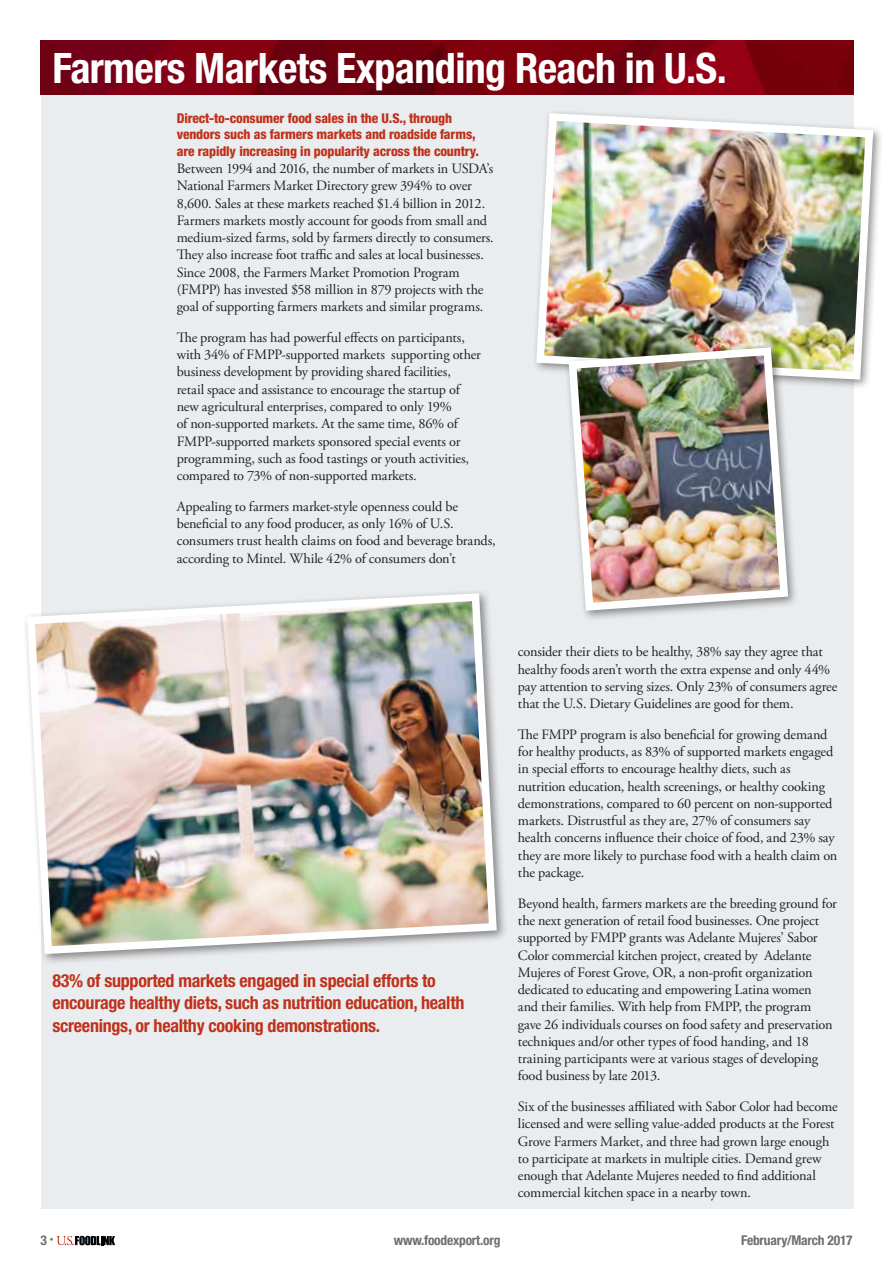
<style>
.page{position:relative;width:894px;height:1263px;background:#fff}
.page>*{position:absolute;margin:0;border:0;box-sizing:border-box;transform-origin:0 0}
.t1{font:700 condensed 42px "Helvetica Neue LT Std";letter-spacing:-.015em;color:#fff}
.t2{font:700 condensed 18px/22.5px "Helvetica Neue LT Std";letter-spacing:-.015em;color:#bf311a}
.t3{font:14.25px/17.2px "Adobe Garamond Pro";letter-spacing:-.01em;color:#231f20}
.t4{font:800 condensed 13.5px/16.5px "Helvetica Neue LT Std";letter-spacing:-.01em;color:#bf311a}
.t5{font:700 condensed 13.5px "Helvetica Neue LT Std";letter-spacing:-.015em;color:#6d6e71}
</style>
<div class="page">
<div style="left:40px;top:40px;width:813px;height:1169px;background:#eaedef"></div>
<img style="left:41px;top:40px;width:812px;height:54px">
<svg style="left:56px;top:1235px;width:59px;height:10px"></svg>
<div style="left:531px;top:109px;width:352px;height:281px;background:#231f20;opacity:.5"></div>
<img style="left:532px;top:109px;width:344px;height:274px">
<div style="left:564px;top:343px;width:234px;height:278px;background:#231f20;opacity:.5"></div>
<img style="left:564px;top:343px;width:228px;height:272px">
<div style="left:23px;top:589px;width:484px;height:376px;background:#231f20;opacity:.5"></div>
<img style="left:23px;top:589px;width:477px;height:369px">
<h1 class="t1" style="left:52px;top:42px;width:675px">Farmers Markets Expanding Reach in U.S.</h1>
<p class="t4" style="left:177px;top:109px;width:303px">Direct-to-consumer food sales in the U.S., through vendors such as farmers markets and roadside farms, are rapidly increasing in popularity across the country.</p>
<p class="t3" style="left:177px;top:160px;width:318px">Between 1994 and 2016, the number of markets in USDA’s National Farmers Market Directory grew 394% to over 8,600. Sales at these markets reached $1.4 billion in 2012.<br>Farmers markets mostly account for goods from small and medium-sized farms, sold by farmers directly to consumers.<br>They also increase foot traffic and sales at local businesses.<br>Since 2008, the Farmers Market Promotion Program (FMPP) has invested $58 million in 879 projects with the goal of supporting farmers markets and similar programs.</p>
<p class="t3" style="left:177px;top:329px;width:305px">The program has had powerful effects on participants, with 34% of FMPP-supported markets supporting other business development by providing shared facilities, retail space and assistance to encourage the startup of new agricultural enterprises, compared to only 19%<br>of non-supported markets. At the same time, 86% of FMPP-supported markets sponsored special events or programming, such as food tastings or youth activities, compared to 73% of non-supported markets.</p>
<p class="t3" style="left:177px;top:498px;width:320px">Appealing to farmers market-style openness could be beneficial to any food producer, as only 16% of U.S. consumers trust health claims on food and beverage brands, according to Mintel. While 42% of consumers don’t</p>
<p class="t2" style="left:52px;top:968px;width:413px">83% of supported markets engaged in special efforts to encourage healthy diets, such as nutrition education, health screenings, or healthy cooking demonstrations.</p>
<p class="t3" style="left:517px;top:643px;width:321px">consider their diets to be healthy, 38% say they agree that healthy foods aren’t worth the extra expense and only 44% pay attention to serving sizes. Only 23% of consumers agree that the U.S. Dietary Guidelines are good for them.</p>
<p class="t3" style="left:517px;top:726px;width:321px">The FMPP program is also beneficial for growing demand for healthy products, as 83% of supported markets engaged in special efforts to encourage healthy diets, such as nutrition education, health screenings, or healthy cooking demonstrations, compared to 60 percent on non-supported markets. Distrustful as they are, 27% of consumers say health concerns influence their choice of food, and 23% say they are more likely to purchase food with a health claim on the package.</p>
<p class="t3" style="left:517px;top:895px;width:320px">Beyond health, farmers markets are the breeding ground for the next generation of retail food businesses. One project supported by FMPP grants was Adelante Mujeres’ Sabor Color commercial kitchen project, created by Adelante Mujeres of Forest Grove, OR, a non-profit organization dedicated to educating and empowering Latina women<br>and their families. With help from FMPP, the program gave 26 individuals courses on food safety and preservation techniques and/or other types of food handing, and 18 training participants were at various stages of developing food business by late 2013.</p>
<p class="t3" style="left:517px;top:1098px;width:321px">Six of the businesses affiliated with Sabor Color had become licensed and were selling value-added products at the Forest Grove Farmers Market, and three had grown large enough to participate at markets in multiple cities. Demand grew enough that Adelante Mujeres needed to find additional commercial kitchen space in a nearby town.</p>
<p class="t5" style="left:40px;top:1232px;width:15px">3 <sup>•</sup></p>
<p class="t5" style="left:393px;top:1232px;width:108px">www.foodexport.org</p>
<p class="t5" style="left:741px;top:1232px;width:113px">February/March 2017</p>
</div>
